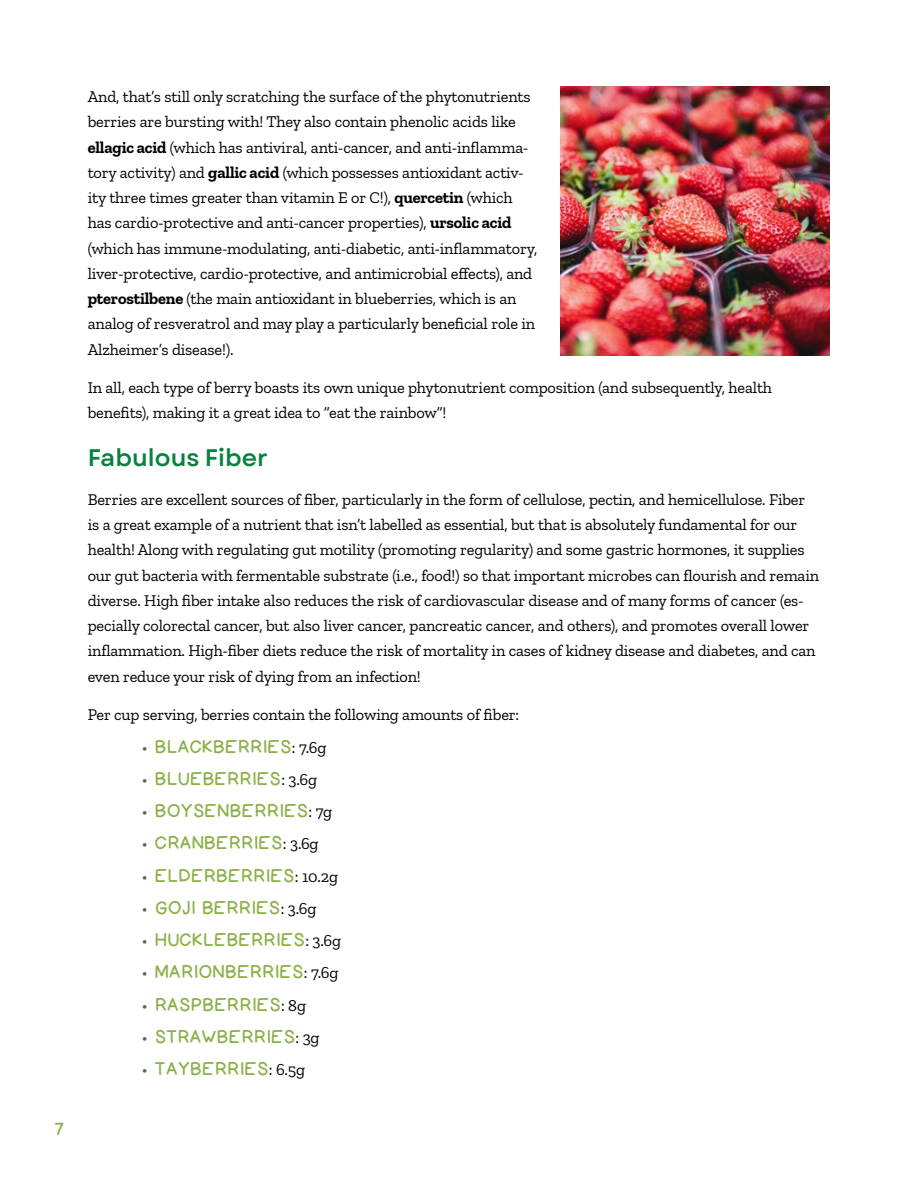
<style>
.page{position:relative;width:918px;height:1188px;background:#fff}
.page>*{position:absolute;margin:0;border:0;box-sizing:border-box;transform-origin:0 0}
.t1{font:24px "Garet Variable";letter-spacing:.005em;color:#07823f}
.t2{font:18px "Hello Lori";letter-spacing:.05em;color:#8ab147}
.t3{font:16.35px/25.2px "Zilla Slab";letter-spacing:-.01em;color:#000}
.s1{font-weight:700}
.s2{font-family:"Zilla Slab";font-size:16.5px;color:#606364}
.s3{font-family:"Zilla Slab";font-size:16.5px;color:#000}
</style>
<div class="page">
<img style="left:561px;top:87px;width:268px;height:268px">
<p class="t2" style="left:55px;top:1118px;width:10px">7</p>
<p class="t3" style="left:88px;top:84px;width:451px">And, that’s still only scratching the surface of the phytonutrients berries are bursting with! They also contain phenolic acids like <span class="s1">ellagic acid</span> (which has antiviral, anti-cancer, and anti-inflamma&shy;tory activity) and <span class="s1">gallic acid</span> (which possesses antioxidant activ&shy;ity three times greater than vitamin E or C!), <span class="s1">quercetin</span> (which has cardio-protective and anti-cancer properties), <span class="s1">ursolic acid </span>(which has immune-modulating, anti-diabetic, anti-inflammatory, liver-protective, cardio-protective, and antimicrobial effects), and <span class="s1">pterostilbene</span> (the main antioxidant in blueberries, which is an analog of resveratrol and may play a particularly beneficial role in Alzheimer’s disease!).</p>
<p class="t3" style="left:88px;top:375px;width:686px">In all, each type of berry boasts its own unique phytonutrient composition (and subsequently, health benefits), making it a great idea to “eat the rainbow”!</p>
<h1 class="t1" style="left:88px;top:443px;width:182px">Fabulous Fiber</h1>
<p class="t3" style="left:88px;top:487px;width:733px">Berries are excellent sources of fiber, particularly in the form of cellulose, pectin, and hemicellulose. Fiber is a great example of a nutrient that isn’t labelled as essential, but that is absolutely fundamental for our health! Along with regulating gut motility (promoting regularity) and some gastric hormones, it supplies our gut bacteria with fermentable substrate (i.e., food!) so that important microbes can flourish and remain diverse. High fiber intake also reduces the risk of cardiovascular disease and of many forms of cancer (es&shy;pecially colorectal cancer, but also liver cancer, pancreatic cancer, and others), and promotes overall lower inflammation. High-fiber diets reduce the risk of mortality in cases of kidney disease and diabetes, and can even reduce your risk of dying from an infection!</p>
<p class="t3" style="left:88px;top:702px;width:433px">Per cup serving, berries contain the following amounts of fiber:</p>
<p class="t2" style="left:142px;top:735px;width:186px"><span class="s2">•</span> BLACKBERRIES<span class="s3">: 7.6g</span></p>
<p class="t2" style="left:142px;top:767px;width:177px"><span class="s2">•</span> BLUEBERRIES<span class="s3">: 3.6g</span></p>
<p class="t2" style="left:142px;top:800px;width:192px"><span class="s2">•</span> BOYSENBERRIES<span class="s3">: 7g</span></p>
<p class="t2" style="left:142px;top:832px;width:178px"><span class="s2">•</span> CRANBERRIES<span class="s3">: 3.6g</span></p>
<p class="t2" style="left:142px;top:864px;width:198px"><span class="s2">•</span> ELDERBERRIES<span class="s3">: 10.2g</span></p>
<p class="t2" style="left:142px;top:896px;width:176px"><span class="s2">•</span> GOJI BERRIES<span class="s3">: 3.6g</span></p>
<p class="t2" style="left:142px;top:929px;width:201px"><span class="s2">•</span> HUCKLEBERRIES<span class="s3">: 3.6g</span></p>
<p class="t2" style="left:142px;top:961px;width:198px"><span class="s2">•</span> MARIONBERRIES<span class="s3">: 7.6g</span></p>
<p class="t2" style="left:142px;top:993px;width:166px"><span class="s2">•</span> RASPBERRIES<span class="s3">: 8g</span></p>
<p class="t2" style="left:142px;top:1025px;width:179px"><span class="s2">•</span> STRAWBERRIES<span class="s3">: 3g</span></p>
<p class="t2" style="left:142px;top:1058px;width:165px"><span class="s2">•</span> TAYBERRIES<span class="s3">: 6.5g</span></p>
</div>
